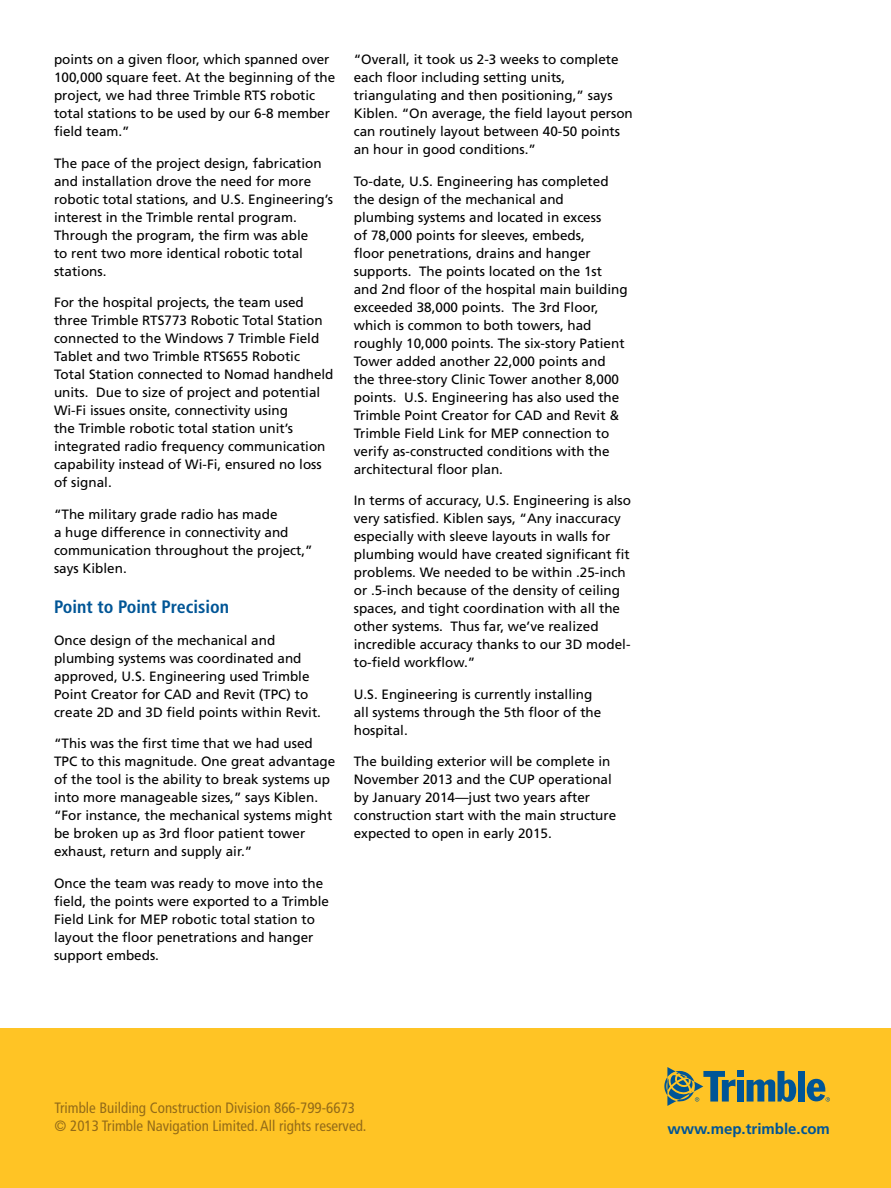
<style>
.page{position:relative;width:891px;height:1188px;background:#fff}
.page>*{position:absolute;margin:0;border:0;box-sizing:border-box;transform-origin:0 0}
.body{font:700 condensed 18px "Frutiger LT Std";color:#005596}
.t1{font:condensed 15px/18px "Frutiger LT Std";color:#28130b}
.t2{font:700 15px "Frutiger LT Std";color:#005596}
.body-2{font:13.5px/18px "Frutiger LT Std";color:#000}
</style>
<div class="page">
<div style="left:0;top:1028px;width:891px;height:160px;background:#ffc425"></div>
<div style="left:737px;top:1080px;width:7px;height:22px;background:#005596"></div>
<svg style="left:747px;top:1071px;width:49px;height:31px"></svg>
<div style="left:798px;top:1071px;width:7px;height:31px;background:#005596"></div>
<div style="left:737px;top:1071px;width:7px;height:6px;background:#005596"></div>
<svg style="left:807px;top:1079px;width:23px;height:23px"></svg>
<svg style="left:664px;top:1067px;width:71px;height:39px"></svg>
<p class="body-2" style="left:54px;top:51px;width:283px">points on a given floor, which spanned over 100,000 square feet. At the beginning of the project, we had three Trimble RTS robotic total stations to be used by our 6-8 member field team.”</p>
<p class="body-2" style="left:54px;top:154px;width:281px">The pace of the project design, fabrication and installation drove the need for more robotic total stations, and U.S. Engineering’s interest in the Trimble rental program.<br>Through the program, the firm was able<br>to rent two more identical robotic total stations.</p>
<p class="body-2" style="left:54px;top:294px;width:281px">For the hospital projects, the team used three Trimble RTS773 Robotic Total Station connected to the Windows 7 Trimble Field Tablet and two Trimble RTS655 Robotic Total Station connected to Nomad handheld units. Due to size of project and potential Wi-Fi issues onsite, connectivity using<br>the Trimble robotic total station unit’s integrated radio frequency communication capability instead of Wi-Fi, ensured no loss of signal.</p>
<p class="body-2" style="left:54px;top:505px;width:260px">“The military grade radio has made<br>a huge difference in connectivity and communication throughout the project,” says Kiblen.</p>
<p class="body" style="left:54px;top:596px;width:177px">Point to Point Precision</p>
<p class="body-2" style="left:54px;top:631px;width:269px">Once design of the mechanical and plumbing systems was coordinated and approved, U.S. Engineering used Trimble Point Creator for CAD and Revit (TPC) to create 2D and 3D field points within Revit.</p>
<p class="body-2" style="left:54px;top:735px;width:283px">“This was the first time that we had used TPC to this magnitude. One great advantage of the tool is the ability to break systems up into more manageable sizes,” says Kiblen. “For instance, the mechanical systems might be broken up as 3rd floor patient tower exhaust, return and supply air.”</p>
<p class="body-2" style="left:54px;top:874px;width:277px">Once the team was ready to move into the field, the points were exported to a Trimble Field Link for MEP robotic total station to layout the floor penetrations and hanger support embeds.</p>
<p class="body-2" style="left:354px;top:51px;width:281px">“Overall, it took us 2-3 weeks to complete each floor including setting units, triangulating and then positioning,” says Kiblen. “On average, the field layout person can routinely layout between 40-50 points an hour in good conditions.”</p>
<p class="body-2" style="left:354px;top:172px;width:275px">To-date, U.S. Engineering has completed the design of the mechanical and plumbing systems and located in excess<br>of 78,000 points for sleeves, embeds,<br>floor penetrations, drains and hanger supports. The points located on the 1st and 2nd floor of the hospital main building exceeded 38,000 points. The 3rd Floor, which is common to both towers, had roughly 10,000 points. The six-story Patient Tower added another 22,000 points and the three-story Clinic Tower another 8,000 points. U.S. Engineering has also used the Trimble Point Creator for CAD and Revit &amp; Trimble Field Link for MEP connection to verify as-constructed conditions with the architectural floor plan.</p>
<p class="body-2" style="left:354px;top:492px;width:279px">In terms of accuracy, U.S. Engineering is also very satisfied. Kiblen says, “Any inaccuracy especially with sleeve layouts in walls for plumbing would have created significant fit problems. We needed to be within .25-inch or .5-inch because of the density of ceiling spaces, and tight coordination with all the other systems. Thus far, we’ve realized incredible accuracy thanks to our 3D model&shy;to-field workflow.”</p>
<p class="body-2" style="left:354px;top:685px;width:249px">U.S. Engineering is currently installing all systems through the 5th floor of the hospital.</p>
<p class="body-2" style="left:354px;top:753px;width:264px">The building exterior will be complete in November 2013 and the CUP operational by January 2014—just two years after construction start with the main structure expected to open in early 2015.</p>
<p class="t1" style="left:55px;top:1099px;width:313px">Trimble Building Construction Division 866-799-6673 © 2013 Trimble Navigation Limited. All rights reserved.</p>
<p class="t2" style="left:667px;top:1120px;width:164px">www.mep.trimble.com</p>
</div>
